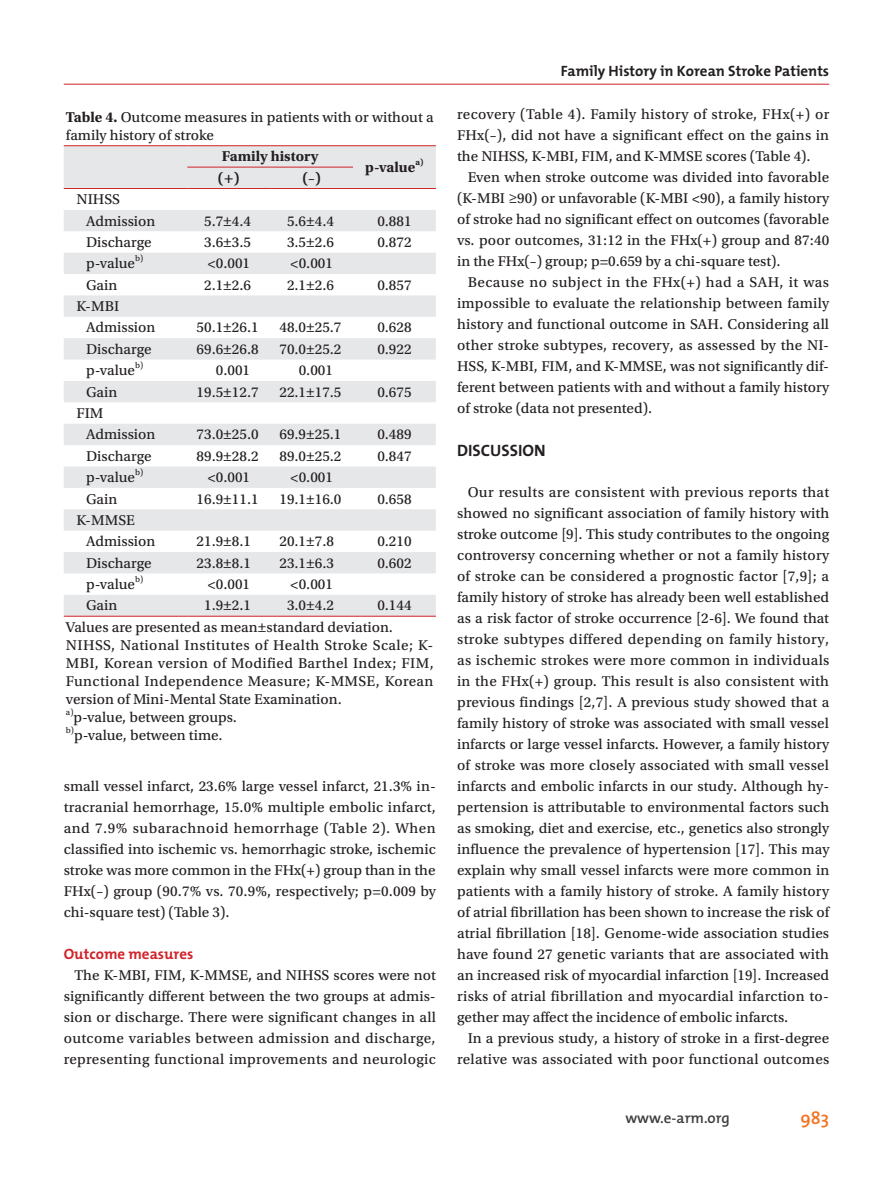
<style>
.page{position:relative;width:893px;height:1191px;background:#fff}
.page>*{position:absolute;margin:0;border:0;box-sizing:border-box;transform-origin:0 0}
.t1{font:600 18px "The Mix";color:#f47321}
.t2{font:700 16.5px "The Mix";color:#231f20}
.t3{font:15px/21px "Utopia Std Capt";color:#231f20;text-align:justify}
.t4{font:700 15px "The Mix";color:#231f20}
.t5{font:700 15px "Utopia Std";color:#231f20}
.t6{font:700 15px "The Mix";color:#d1232a}
.t7{font:600 15px "The Mix";color:#3e3e3f}
.t8{font:8.7px "Utopia Std Capt";color:#231f20}
.t9{font:700 8.7px "Utopia Std";color:#231f20}
.s1{font-family:"Utopia Std";font-weight:700}
.s2{font-family:"Utopia Std Capt";font-weight:400}
</style>
<div class="page">
<hr style="left:64px;top:84px;width:765px;height:1px;background:#d1232a">
<svg style="left:64px;top:146px;width:372px;height:470px;fill:#e6e7e9"></svg>
<hr style="left:187px;top:167px;width:83px;height:1px;background:#d1232a">
<hr style="left:270px;top:167px;width:83px;height:1px;background:#d1232a">
<hr style="left:64px;top:188px;width:123px;height:1px;background:#d1232a">
<hr style="left:187px;top:188px;width:83px;height:1px;background:#d1232a">
<hr style="left:270px;top:188px;width:83px;height:1px;background:#d1232a">
<hr style="left:353px;top:188px;width:83px;height:1px;background:#d1232a">
<hr style="left:64px;top:145px;width:123px;height:1px;background:#d1232a">
<hr style="left:187px;top:145px;width:83px;height:1px;background:#d1232a">
<hr style="left:270px;top:145px;width:83px;height:1px;background:#d1232a">
<hr style="left:353px;top:145px;width:83px;height:1px;background:#d1232a">
<hr style="left:64px;top:616px;width:123px;height:1px;background:#d1232a">
<hr style="left:187px;top:616px;width:83px;height:1px;background:#d1232a">
<hr style="left:270px;top:616px;width:83px;height:1px;background:#d1232a">
<hr style="left:353px;top:616px;width:83px;height:1px;background:#d1232a">
<p class="t3" style="left:66px;top:108px;width:369px;line-height:18px"><span class="s1">Table 4.</span> Outcome measures in patients with or without a family history of stroke</p>
<p class="t5" style="left:222px;top:148px;width:98px">Family history</p>
<p class="t5" style="left:365px;top:158px;width:52px">p-value</p>
<p class="t9" style="left:415px;top:157px;width:10px">a)</p>
<p class="t5" style="left:218px;top:169px;width:24px">(+)</p>
<p class="t5" style="left:302px;top:169px;width:21px">(<span class="s2">–</span>)</p>
<p class="t3" style="left:86px;top:189px;width:71px;text-indent:-9px">NIHSS<br>Admission</p>
<p class="t3" style="left:204px;top:210px;width:48px">5.7±4.4</p>
<p class="t3" style="left:287px;top:210px;width:48px">5.6±4.4</p>
<p class="t3" style="left:377px;top:210px;width:36px">0.881</p>
<p class="t3" style="left:86px;top:232px;width:67px">Discharge</p>
<p class="t3" style="left:204px;top:232px;width:48px">3.6±3.5</p>
<p class="t3" style="left:287px;top:232px;width:48px">3.5±2.6</p>
<p class="t3" style="left:377px;top:232px;width:36px">0.872</p>
<p class="t3" style="left:86px;top:253px;width:51px">p-value</p>
<p class="t8" style="left:135px;top:254px;width:10px">b)</p>
<p class="t3" style="left:207px;top:253px;width:44px">&lt;0.001</p>
<p class="t3" style="left:290px;top:253px;width:44px">&lt;0.001</p>
<p class="t3" style="left:86px;top:275px;width:33px">Gain</p>
<p class="t3" style="left:204px;top:275px;width:48px">2.1±2.6</p>
<p class="t3" style="left:287px;top:275px;width:48px">2.1±2.6</p>
<p class="t3" style="left:377px;top:275px;width:36px">0.857</p>
<p class="t3" style="left:86px;top:296px;width:71px;text-indent:-9px">K-MBI<br>Admission</p>
<p class="t3" style="left:197px;top:317px;width:63px">50.1±26.1</p>
<p class="t3" style="left:279px;top:317px;width:63px">48.0±25.7</p>
<p class="t3" style="left:377px;top:317px;width:36px">0.628</p>
<p class="t3" style="left:86px;top:339px;width:67px">Discharge</p>
<p class="t3" style="left:197px;top:339px;width:63px">69.6±26.8</p>
<p class="t3" style="left:279px;top:339px;width:63px">70.0±25.2</p>
<p class="t3" style="left:377px;top:339px;width:36px">0.922</p>
<p class="t3" style="left:86px;top:360px;width:51px">p-value</p>
<p class="t8" style="left:135px;top:360px;width:10px">b)</p>
<p class="t3" style="left:216px;top:360px;width:36px">0.001</p>
<p class="t3" style="left:299px;top:360px;width:36px">0.001</p>
<p class="t3" style="left:86px;top:381px;width:33px">Gain</p>
<p class="t3" style="left:197px;top:381px;width:63px">19.5±12.7</p>
<p class="t3" style="left:279px;top:381px;width:63px">22.1±17.5</p>
<p class="t3" style="left:377px;top:381px;width:36px">0.675</p>
<p class="t3" style="left:86px;top:403px;width:71px;text-indent:-9px">FIM<br>Admission</p>
<p class="t3" style="left:197px;top:424px;width:63px">73.0±25.0</p>
<p class="t3" style="left:279px;top:424px;width:63px">69.9±25.1</p>
<p class="t3" style="left:377px;top:424px;width:36px">0.489</p>
<p class="t3" style="left:86px;top:446px;width:67px">Discharge</p>
<p class="t3" style="left:197px;top:446px;width:63px">89.9±28.2</p>
<p class="t3" style="left:279px;top:446px;width:63px">89.0±25.2</p>
<p class="t3" style="left:377px;top:446px;width:36px">0.847</p>
<p class="t3" style="left:86px;top:467px;width:51px">p-value</p>
<p class="t8" style="left:135px;top:467px;width:10px">b)</p>
<p class="t3" style="left:207px;top:467px;width:44px">&lt;0.001</p>
<p class="t3" style="left:290px;top:467px;width:44px">&lt;0.001</p>
<p class="t3" style="left:86px;top:488px;width:33px">Gain</p>
<p class="t3" style="left:197px;top:488px;width:63px">16.9±11.1</p>
<p class="t3" style="left:279px;top:488px;width:63px">19.1±16.0</p>
<p class="t3" style="left:377px;top:488px;width:36px">0.658</p>
<p class="t3" style="left:86px;top:510px;width:71px;text-indent:-9px">K-MMSE<br>Admission</p>
<p class="t3" style="left:197px;top:531px;width:56px">21.9±8.1</p>
<p class="t3" style="left:279px;top:531px;width:56px">20.1±7.8</p>
<p class="t3" style="left:377px;top:531px;width:36px">0.210</p>
<p class="t3" style="left:86px;top:552px;width:67px">Discharge</p>
<p class="t3" style="left:197px;top:552px;width:56px">23.8±8.1</p>
<p class="t3" style="left:279px;top:552px;width:56px">23.1±6.3</p>
<p class="t3" style="left:377px;top:552px;width:36px">0.602</p>
<p class="t3" style="left:86px;top:574px;width:51px">p-value</p>
<p class="t8" style="left:135px;top:574px;width:10px">b)</p>
<p class="t3" style="left:207px;top:574px;width:44px">&lt;0.001</p>
<p class="t3" style="left:290px;top:574px;width:44px">&lt;0.001</p>
<p class="t3" style="left:86px;top:595px;width:33px">Gain</p>
<p class="t3" style="left:204px;top:595px;width:48px">1.9±2.1</p>
<p class="t3" style="left:287px;top:595px;width:48px">3.0±4.2</p>
<p class="t3" style="left:66px;top:595px;width:347px;text-indent:311px">0.144<br>Values are presented as mean±standard deviation.</p>
<p class="t3" style="left:66px;top:636px;width:369px;line-height:18px">NIHSS, National Institutes of Health Stroke Scale; K-MBI, Korean version of Modified Barthel Index; FIM, Functional Independence Measure; K-MMSE, Korean version of Mini-Mental State Examination.</p>
<p class="t8" style="left:66px;top:707px;width:9px">a)</p>
<p class="t3" style="left:73px;top:707px;width:165px">p-value, between groups.</p>
<p class="t8" style="left:66px;top:725px;width:10px">b)</p>
<p class="t3" style="left:74px;top:725px;width:150px">p-value, between time.</p>
<p class="t3" style="left:64px;top:776px;width:374px">small vessel infarct, 23.6% large vessel infarct, 21.3% in&shy;tracranial hemorrhage, 15.0% multiple embolic infarct, and 7.9% subarachnoid hemorrhage (Table 2). When classified into ischemic vs. hemorrhagic stroke, ischemic stroke was more common in the FHx(+) group than in the FHx(–) group (90.7% vs. 70.9%, respectively; p=0.009 by chi-square test) (Table 3).</p>
<p class="t6" style="left:64px;top:941px;width:131px">Outcome measures</p>
<p class="t3" style="left:64px;top:965px;width:374px;text-indent:11px">The K-MBI, FIM, K-MMSE, and NIHSS scores were not significantly different between the two groups at admis&shy;sion or discharge. There were significant changes in all outcome variables between admission and discharge, representing functional improvements and neurologic</p>
<p class="t4" style="left:561px;top:59px;width:270px">Family History in Korean Stroke Patients</p>
<p class="t3" style="left:457px;top:104px;width:374px">recovery (Table 4). Family history of stroke, FHx(+) or FHx(–), did not have a significant effect on the gains in the NIHSS, K-MBI, FIM, and K-MMSE scores (Table 4).</p>
<p class="t3" style="left:457px;top:167px;width:374px;text-indent:11px">Even when stroke outcome was divided into favorable (K-MBI ≥90) or unfavorable (K-MBI &lt;90), a family history of stroke had no significant effect on outcomes (favorable vs. poor outcomes, 31:12 in the FHx(+) group and 87:40 in the FHx(–) group; p=0.659 by a chi-square test).</p>
<p class="t3" style="left:457px;top:272px;width:374px;text-indent:11px">Because no subject in the FHx(+) had a SAH, it was impossible to evaluate the relationship between family history and functional outcome in SAH. Considering all other stroke subtypes, recovery, as assessed by the NI-HSS, K-MBI, FIM, and K-MMSE, was not significantly dif&shy;ferent between patients with and without a family history of stroke (data not presented).</p>
<p class="t2" style="left:457px;top:437px;width:90px">DISCUSSION</p>
<p class="t3" style="left:457px;top:482px;width:374px;text-indent:11px">Our results are consistent with previous reports that showed no significant association of family history with stroke outcome [9]. This study contributes to the ongoing controversy concerning whether or not a family history of stroke can be considered a prognostic factor [7,9]; a family history of stroke has already been well established as a risk factor of stroke occurrence [2-6]. We found that stroke subtypes differed depending on family history, as ischemic strokes were more common in individuals in the FHx(+) group. This result is also consistent with previous findings [2,7]. A previous study showed that a family history of stroke was associated with small vessel infarcts or large vessel infarcts. However, a family history of stroke was more closely associated with small vessel infarcts and embolic infarcts in our study. Although hy&shy;pertension is attributable to environmental factors such as smoking, diet and exercise, etc., genetics also strongly influence the prevalence of hypertension [17]. This may explain why small vessel infarcts were more common in patients with a family history of stroke. A family history of atrial fibrillation has been shown to increase the risk of atrial fibrillation [18]. Genome-wide association studies have found 27 genetic variants that are associated with an increased risk of myocardial infarction [19]. Increased risks of atrial fibrillation and myocardial infarction to&shy;gether may affect the incidence of embolic infarcts.</p>
<p class="t3" style="left:457px;top:1028px;width:374px;text-align:right">In a previous study, a history of stroke in a first-degree relative was associated with poor functional outcomes</p>
<p class="t7" style="left:625px;top:1105px;width:106px">www.e-arm.org</p>
<p class="t1" style="left:800px;top:1102px;width:30px">983</p>
</div>
